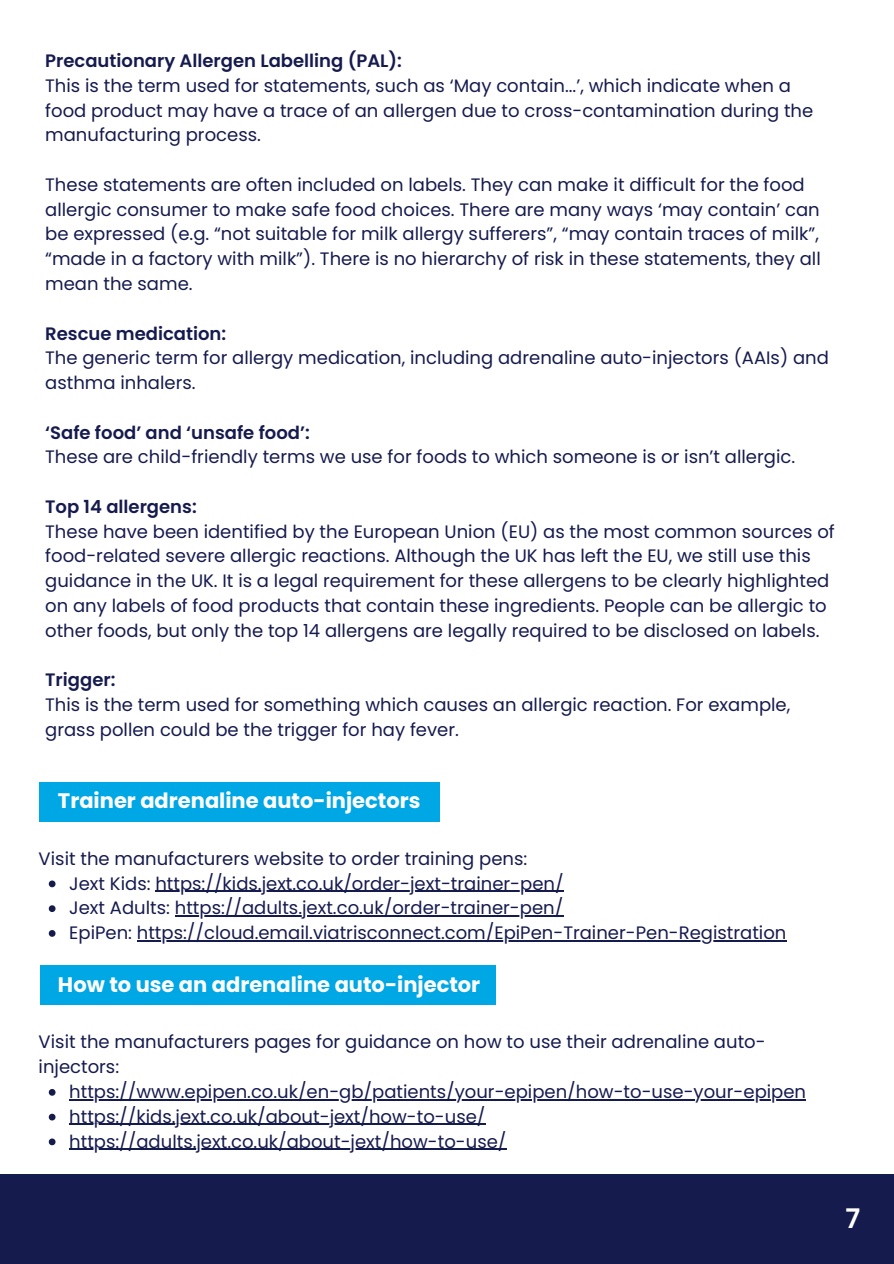
<style>
.page{position:relative;width:894px;height:1264px;background:#fff}
.page>*{position:absolute;margin:0;border:0;box-sizing:border-box;transform-origin:0 0}
.t1{font:600 27px "Poppins";color:#fff}
.t2{font:700 21px "Poppins";color:#fff}
.t3{font:18px/24.8px "Poppins";color:#161b4e}
.t4{font:600 18px "Poppins";color:#161b4e}
</style>
<div class="page">
<div style="left:0;top:1174px;width:893px;height:89px;background:#161b4e"></div>
<svg style="left:49px;top:880px;width:6px;height:7px"></svg>
<hr style="left:155px;top:890px;width:408px;height:1px;background:#161b4e">
<svg style="left:49px;top:905px;width:6px;height:7px"></svg>
<hr style="left:175px;top:915px;width:388px;height:1px;background:#161b4e">
<svg style="left:49px;top:930px;width:6px;height:6px"></svg>
<hr style="left:137px;top:940px;width:649px;height:1px;background:#161b4e">
<div style="left:40px;top:781px;width:400px;height:40px;background:#00a7e5"></div>
<svg style="left:49px;top:1089px;width:6px;height:6px"></svg>
<hr style="left:69px;top:1099px;width:736px;height:1px;background:#161b4e">
<svg style="left:49px;top:1113px;width:6px;height:7px"></svg>
<hr style="left:69px;top:1123px;width:416px;height:1px;background:#161b4e">
<svg style="left:49px;top:1138px;width:6px;height:7px"></svg>
<hr style="left:69px;top:1148px;width:437px;height:1px;background:#161b4e">
<div style="left:40px;top:965px;width:455px;height:40px;background:#00a7e5"></div>
<p class="t4" style="left:45px;top:48px;width:358px">Precautionary Allergen Labelling (PAL):</p>
<p class="t3" style="left:45px;top:73px;width:769px">This is the term used for statements, such as ‘May contain...’, which indicate when a food product may have a trace of an allergen due to cross-contamination during the manufacturing process.</p>
<p class="t3" style="left:45px;top:172px;width:776px">These statements are often included on labels. They can make it difficult for the food allergic consumer to make safe food choices. There are many ways ‘may contain’ can be expressed (e.g. “not suitable for milk allergy sufferers”, “may contain traces of milk”, “made in a factory with milk”). There is no hierarchy of risk in these statements, they all mean the same.</p>
<p class="t4" style="left:45px;top:320px;width:182px">Rescue medication:</p>
<p class="t3" style="left:45px;top:345px;width:785px">The generic term for allergy medication, including adrenaline auto-injectors (AAIs) and asthma inhalers.</p>
<p class="t4" style="left:45px;top:419px;width:266px">‘Safe food’ and ‘unsafe food’:</p>
<p class="t3" style="left:45px;top:444px;width:751px">These are child-friendly terms we use for foods to which someone is or isn’t allergic.</p>
<p class="t4" style="left:45px;top:494px;width:153px">Top 14 allergens:</p>
<p class="t3" style="left:45px;top:519px;width:790px">These have been identified by the European Union (EU) as the most common sources of food-related severe allergic reactions. Although the UK has left the EU, we still use this guidance in the UK. It is a legal requirement for these allergens to be clearly highlighted on any labels of food products that contain these ingredients. People can be allergic to other foods, but only the top 14 allergens are legally required to be disclosed on labels.</p>
<h1 class="t4" style="left:45px;top:667px;width:72px">Trigger:</h1>
<p class="t3" style="left:45px;top:692px;width:746px">This is the term used for something which causes an allergic reaction. For example, grass pollen could be the trigger for hay fever.</p>
<p class="t2" style="left:58px;top:786px;width:364px">Trainer adrenaline auto-injectors</p>
<p class="t3" style="left:39px;top:846px;width:490px">Visit the manufacturers website to order training pens:</p>
<p class="t3" style="left:69px;top:870px;width:495px">Jext Kids: https://kids.jext.co.uk/order-jext-trainer-pen/</p>
<p class="t3" style="left:69px;top:895px;width:495px">Jext Adults: https://adults.jext.co.uk/order-trainer-pen/</p>
<h1 class="t3" style="left:69px;top:920px;width:718px">EpiPen: https://cloud.email.viatrisconnect.com/EpiPen-Trainer-Pen-Registration</h1>
<p class="t2" style="left:58px;top:970px;width:423px">How to use an adrenaline auto-injector</p>
<p class="t3" style="left:39px;top:1029px;width:728px">Visit the manufacturers pages for guidance on how to use their adrenaline auto&shy;injectors:</p>
<p class="t3" style="left:69px;top:1079px;width:738px">https://www.epipen.co.uk/en-gb/patients/your-epipen/how-to-use-your-epipen</p>
<p class="t3" style="left:69px;top:1104px;width:417px">https://kids.jext.co.uk/about-jext/how-to-use/</p>
<p class="t3" style="left:69px;top:1128px;width:438px">https://adults.jext.co.uk/about-jext/how-to-use/</p>
<p class="t1" style="left:838px;top:1199px;width:29px">471</p>
</div>
